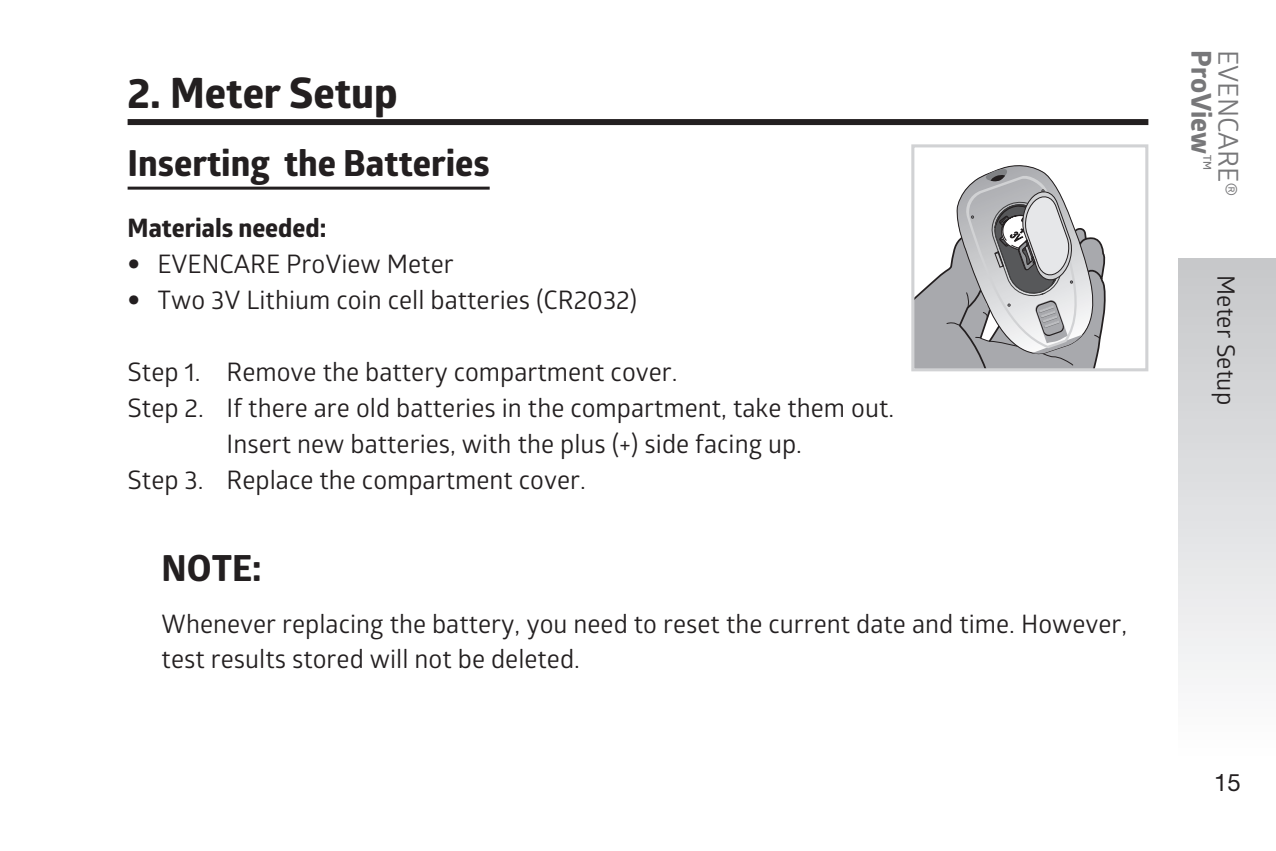
<style>
.page{position:relative;width:1276px;height:851px;background:#fff}
.page>*{position:absolute;margin:0;border:0;box-sizing:border-box;transform-origin:0 0}
.Headlines{font:700 42px "Globerx";color:#231f20}
.Subhead{font:700 36px "Globerx";color:#231f20}
.G1{font:700 36px "Globerx";color:#231f20}
.t1{font:27.3px "Glober";color:#777779}
.t2{font:700 27.3px "Globerx";color:#777779}
.Steps{font:25.5px "Glober";color:#231f20}
.G1-2{font:25.5px/34.5px "Glober";color:#231f20}
.Bullets_Body_Copy{font:25.5px "Glober";color:#231f20}
.Body_Copy_Bold{font:700 25.5px "Globerx";color:#231f20}
.Side_Tag{font:24px "Glober";color:#231f20}
.t3{font:24px "Helvetica Neue LT Std";color:#231f20}
.s1{font-family:"Helvetica Neue LT Std"}
.s2{font-family:"Glober";font-weight:600}
</style>
<div class="page">
<div style="left:1178px;top:258px;width:98px;height:499px;background:linear-gradient(to bottom,#c5c7c9,#fdfdfe)"></div>
<div style="left:128px;top:119px;width:1020px;height:6px;background:#231f20"></div>
<hr style="left:128px;top:186px;width:362px;height:3px;background:#231f20">
<svg style="left:915px;top:165px;width:191px;height:202px"></svg>
<div style="left:911px;top:144px;width:237px;height:227px;border:3px solid #d1d2d4"></div>
<p class="Headlines" style="left:128px;top:63px;width:272px">2. Meter Setup</p>
<p class="Subhead" style="left:128px;top:137px;width:363px">Inserting the Batteries</p>
<p class="Body_Copy_Bold" style="left:128px;top:210px;width:200px">Materials needed:</p>
<p class="Bullets_Body_Copy" style="left:128px;top:246px;width:327px"><span class="s1">•</span> EVENCARE ProView Meter</p>
<p class="Bullets_Body_Copy" style="left:128px;top:282px;width:511px"><span class="s1">•</span> Two 3V Lithium coin cell batteries (CR2032)</p>
<p class="Steps" style="left:128px;top:354px;width:551px">Step 1. Remove the battery compartment cover.</p>
<p class="Steps" style="left:128px;top:390px;width:768px">Step 2. If there are old batteries in the compartment, take them out.</p>
<p class="Steps" style="left:227px;top:426px;width:577px">Insert new batteries, with the plus (+) side facing up.</p>
<p class="Steps" style="left:128px;top:462px;width:460px">Step 3. Replace the compartment cover.</p>
<p class="G1" style="left:162px;top:542px;width:101px">NOTE:</p>
<p class="G1-2" style="left:162px;top:605px;width:967px">Whenever replacing the battery, you need to reset the current date and time. However, test results stored will not be deleted.</p>
<p class="t2" style="left:1221px;top:50px;width:123px;rotate:90deg">ProView<span class="s2">™</span></p>
<p class="t1" style="left:1247px;top:50px;width:148px;rotate:90deg">EVENCARE®</p>
<p class="Side_Tag" style="left:1242px;top:275px;width:131px;rotate:90deg">Meter Setup</p>
<p class="t3" style="left:1214px;top:768px;width:28px">15</p>
</div>
